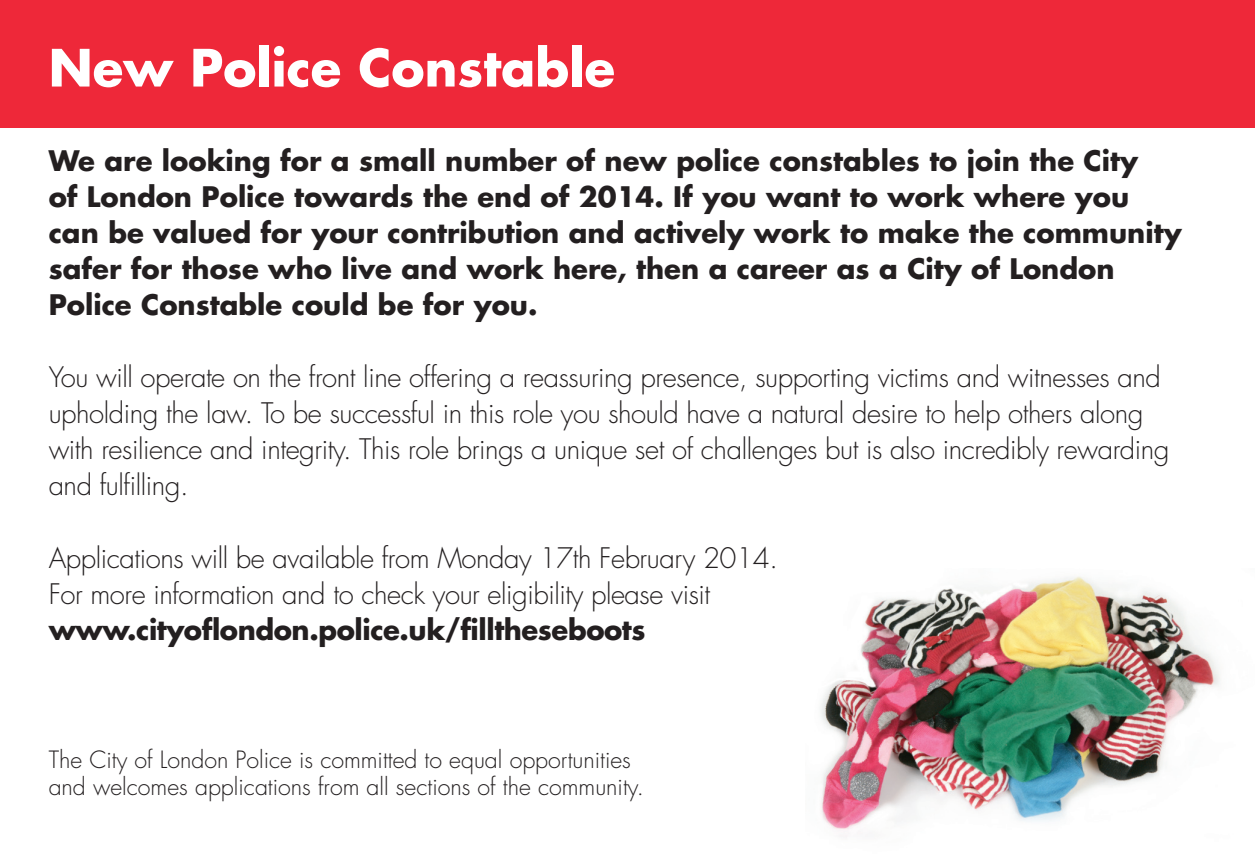
<style>
.page{position:relative;width:1255px;height:865px;background:#fff}
.page>*{position:absolute;margin:0;border:0;box-sizing:border-box;transform-origin:0 0}
.t1{font:700 50px "Futura";color:#fff}
.t2{font:300 27.5px/36px "Futura";letter-spacing:-.015em;color:#231f20}
.t3{font:700 27.5px/36px "Futura";color:#231f20}
.t4{font:300 23.25px/27.2px "Futura";color:#231f20}
</style>
<div class="page">
<div style="left:0;top:0;width:1254px;height:128px;background:#ee2839"></div>
<img style="left:820px;top:576px;width:400px;height:261px">
<h1 class="t1" style="left:49px;top:45px;width:568px">New Police Constable</h1>
<p class="t3" style="left:49px;top:145px;width:1134px">We are looking for a small number of new police constables to join the City<br>of London Police towards the end of 2014. If you want to work where you can be valued for your contribution and actively work to make the community safer for those who live and work here, then a career as a City of London Police Constable could be for you.</p>
<p class="t2" style="left:49px;top:361px;width:1122px">You will operate on the front line offering a reassuring presence, supporting victims and witnesses and upholding the law. To be successful in this role you should have a natural desire to help others along with resilience and integrity. This role brings a unique set of challenges but is also incredibly rewarding and fulfilling.</p>
<p class="t2" style="left:49px;top:542px;width:731px">Applications will be available from Monday 17th February 2014.<br>For more information and to check your eligibility please visit</p>
<p class="t3" style="left:49px;top:614px;width:598px">www.cityoflondon.police.uk/filltheseboots</p>
<p class="t4" style="left:49px;top:747px;width:596px">The City of London Police is committed to equal opportunities and welcomes applications from all sections of the community.</p>
</div>
